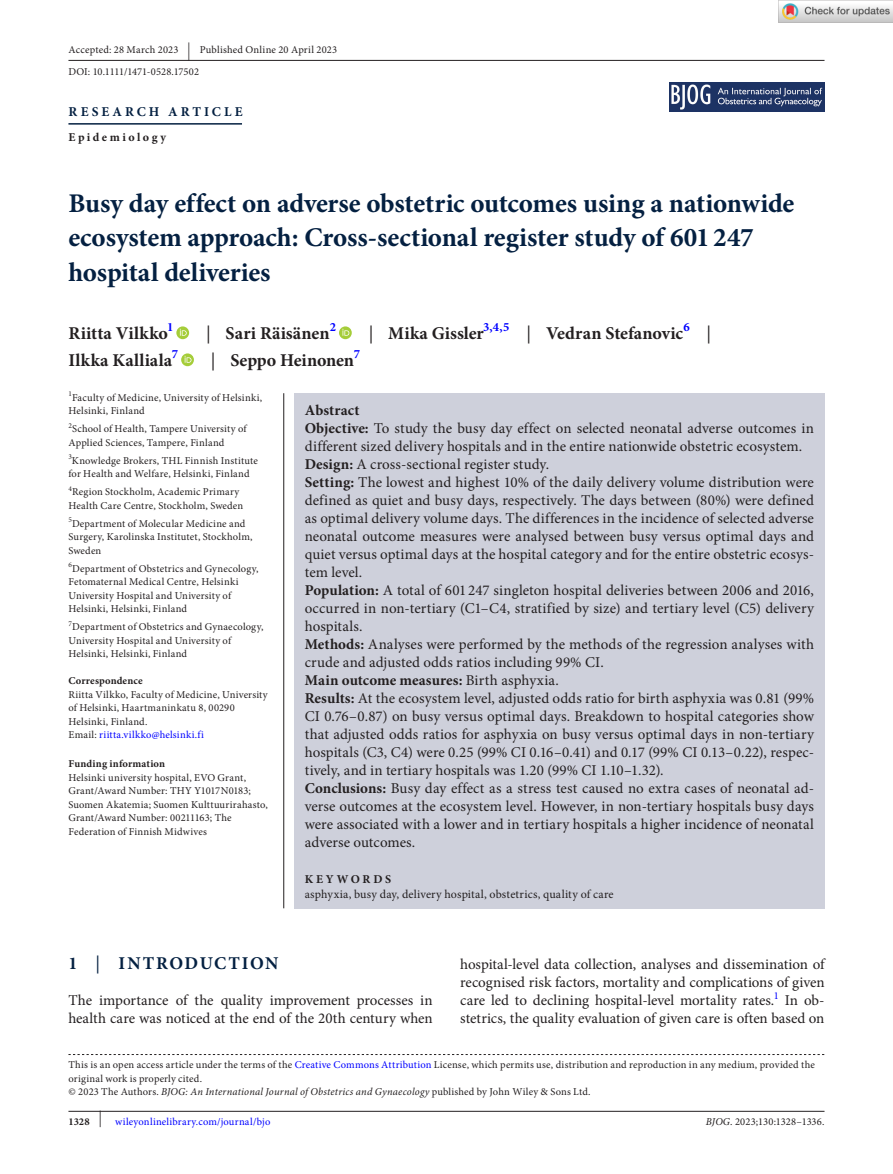
<style>
.page{position:relative;width:893px;height:1174px;background:#fff}
.page>*{position:absolute;margin:0;border:0;box-sizing:border-box;transform-origin:0 0}
.t1{font:700 27px/34.5px "Minion Pro";letter-spacing:-.005em;color:#042041}
.t2{font:700 18px "Minion Pro";letter-spacing:.005em;color:#231f20}
.t3{font:700 18px "Minion Pro";letter-spacing:.08em;color:#042041}
.t4{font:18px "Minion Pro";color:#231f20}
.t5{font:15px/18px "Minion Pro";letter-spacing:.005em;color:#231f20}
.t6{font:700 13.5px "Minion Pro";letter-spacing:.23em;color:#042041}
.t7{font:700 12.6px "Minion Pro";color:#00f}
.t8{font:12px "Minion Pro";letter-spacing:.01em;color:#231f20}
.t9{font:700 12px "Minion Pro";letter-spacing:.205em;color:#231f20}
.t10{font:700 12px "Minion Pro";letter-spacing:.225em;color:#231f20}
.t11{font:10.5px/13.5px "Minion Pro";letter-spacing:.015em;color:#231f20}
.t12{font:10.5px "Minion Pro";letter-spacing:.02em;color:#00f}
.t13{font:700 10.5px "Minion Pro";letter-spacing:.01em;color:#231f20}
.t14{font:7.35px "Minion Pro";color:#231f20}
.s1{font-size:18px}
.s2{font-weight:400}
.s3{color:#00f}
.s4{font-weight:700}
.s5{font-style:italic}
.s6{font-weight:700;color:#231f20}
</style>
<div class="page">
<hr style="left:68px;top:1111px;width:756px;height:1px;background:#231f20">
<img style="left:670px;top:82px;width:154px;height:30px">
<hr style="left:68px;top:123px;width:174px;height:2px;background:#042041">
<svg style="left:176px;top:326px;width:13px;height:13px"></svg>
<svg style="left:180px;top:329px;width:7px;height:7px"></svg>
<svg style="left:339px;top:326px;width:13px;height:13px"></svg>
<svg style="left:342px;top:329px;width:7px;height:7px"></svg>
<svg style="left:181px;top:353px;width:13px;height:13px"></svg>
<svg style="left:185px;top:356px;width:6px;height:7px"></svg>
<hr style="left:68px;top:60px;width:756px;height:1px;background:#231f20">
<svg style="left:68px;top:1054px;width:756px;height:1px"></svg>
<div style="left:294px;top:393px;width:530px;height:515px;background:#ced0db"></div>
<hr style="left:283px;top:393px;width:1px;height:515px;background:#231f20">
<img style="left:779px;top:0;width:114px;height:23px">
<p class="t11" style="left:68px;top:39px;width:270px;line-height:21.9px">Accepted: 28 March 2023 <span class="s1">|</span> Published Online 20 April 2023<br>DOI: 10.1111/1471-0528.17502</p>
<p class="t6" style="left:69px;top:102px;width:175px">RESEARCH ARTICLE</p>
<p class="t9" style="left:68px;top:129px;width:99px">Epidemiology</p>
<h1 class="t1" style="left:68px;top:185px;width:727px">Busy day effect on adverse obstetric outcomes using a nationwide ecosystem approach: Cross-sectional register study of 601 247 hospital deliveries</h1>
<p class="t2" style="left:68px;top:321px;width:101px">Riitta Vilkko</p>
<p class="t7" style="left:167px;top:318px;width:8px">1</p>
<p class="t2" style="left:206px;top:321px;width:125px"><span class="s2">|</span> Sari Räisänen</p>
<p class="t7" style="left:330px;top:318px;width:8px">2</p>
<p class="t2" style="left:369px;top:321px;width:116px"><span class="s2">|</span> Mika Gissler</p>
<p class="t7" style="left:483px;top:318px;width:28px">3,4,5</p>
<p class="t2" style="left:526px;top:321px;width:158px"><span class="s2">|</span> Vedran Stefanovic</p>
<p class="t7" style="left:683px;top:318px;width:8px">6</p>
<p class="t4" style="left:707px;top:321px;width:6px">|</p>
<p class="t2" style="left:68px;top:348px;width:105px">Ilkka Kalliala</p>
<p class="t7" style="left:172px;top:345px;width:8px">7</p>
<p class="t2" style="left:211px;top:348px;width:145px"><span class="s2">|</span> Seppo Heinonen</p>
<p class="t7" style="left:354px;top:345px;width:8px">7</p>
<p class="t14" style="left:68px;top:389px;width:5px">1</p>
<p class="t11" style="left:68px;top:391px;width:195px;text-indent:4px">Faculty of Medicine, University of Helsinki,<br>Helsinki, Finland</p>
<p class="t14" style="left:68px;top:420px;width:5px">2</p>
<p class="t11" style="left:68px;top:422px;width:180px;text-indent:4px">School of Health, Tampere University of<br>Applied Sciences, Tampere, Finland</p>
<p class="t14" style="left:68px;top:452px;width:5px">3</p>
<p class="t11" style="left:68px;top:454px;width:191px;text-indent:4px">Knowledge Brokers, THL Finnish Institute for Health and Welfare, Helsinki, Finland</p>
<p class="t14" style="left:68px;top:483px;width:5px">4</p>
<p class="t11" style="left:68px;top:485px;width:176px;text-align:center">Region Stockholm, Academic Primary<br>Health Care Centre, Stockholm, Sweden</p>
<p class="t14" style="left:68px;top:515px;width:5px">5</p>
<p class="t11" style="left:68px;top:517px;width:186px;text-indent:4px">Department of Molecular Medicine and<br>Surgery, Karolinska Institutet, Stockholm,<br>Sweden</p>
<p class="t14" style="left:68px;top:560px;width:5px">6</p>
<p class="t11" style="left:68px;top:562px;width:192px;text-indent:4px">Department of Obstetrics and Gynecology, Fetomaternal Medical Centre, Helsinki University Hospital and University of Helsinki, Helsinki, Finland</p>
<p class="t14" style="left:68px;top:618px;width:5px">7</p>
<p class="t11" style="left:68px;top:620px;width:197px;text-indent:4px">Department of Obstetrics and Gynaecology,<br>University Hospital and University of<br>Helsinki, Helsinki, Finland</p>
<p class="t13" style="left:68px;top:673px;width:76px">Correspondence</p>
<p class="t11" style="left:68px;top:688px;width:201px">Riitta Vilkko, Faculty of Medicine, University of Helsinki, Haartmaninkatu 8, 00290<br>Helsinki, Finland.<br>Email: <span class="s3">riitta.vilkko@helsinki.fi</span></p>
<p class="t13" style="left:68px;top:756px;width:98px">Funding information</p>
<p class="t11" style="left:68px;top:770px;width:201px">Helsinki university hospital, EVO Grant, Grant/Award Number: THY Y1017N0183; Suomen Akatemia; Suomen Kulttuurirahasto, Grant/Award Number: 00211163; The Federation of Finnish Midwives</p>
<p class="t5" style="left:305px;top:401px;width:511px"><span class="s4">Abstract<br>Objective:</span> To study the busy day effect on selected neonatal adverse outcomes in different sized delivery hospitals and in the entire nationwide obstetric ecosystem.<br><span class="s4">Design:</span> A cross-sectional register study.<br><span class="s4">Setting:</span> The lowest and highest 10% of the daily delivery volume distribution were defined as quiet and busy days, respectively. The days between (80%) were defined as optimal delivery volume days. The differences in the incidence of selected adverse neonatal outcome measures were analysed between busy versus optimal days and quiet versus optimal days at the hospital category and for the entire obstetric ecosys&shy;tem level.<br><span class="s4">Population:</span> A total of 601 247 singleton hospital deliveries between 2006 and 2016, occurred in non-tertiary (C1–C4, stratified by size) and tertiary level (C5) delivery hospitals.<br><span class="s4">Methods:</span> Analyses were performed by the methods of the regression analyses with crude and adjusted odds ratios including 99% CI.<br><span class="s4">Main outcome measures:</span> Birth asphyxia.<br><span class="s4">Results:</span> At the ecosystem level, adjusted odds ratio for birth asphyxia was 0.81 (99% CI 0.76–0.87) on busy versus optimal days. Breakdown to hospital categories show that adjusted odds ratios for asphyxia on busy versus optimal days in non-tertiary hospitals (C3, C4) were 0.25 (99% CI 0.16–0.41) and 0.17 (99% CI 0.13–0.22), respec&shy;tively, and in tertiary hospitals was 1.20 (99% CI 1.10–1.32).<br><span class="s4">Conclusions:</span> Busy day effect as a stress test caused no extra cases of neonatal ad&shy;verse outcomes at the ecosystem level. However, in non-tertiary hospitals busy days were associated with a lower and in tertiary hospitals a higher incidence of neonatal adverse outcomes.</p>
<p class="t10" style="left:305px;top:870px;width:88px">KEYWORDS</p>
<p class="t8" style="left:305px;top:886px;width:310px">asphyxia, busy day, delivery hospital, obstetrics, quality of care</p>
<p class="t3" style="left:68px;top:951px;width:212px">1 <span class="s2">|</span> INTRODUCTION</p>
<p class="t5" style="left:68px;top:991px;width:366px">The importance of the quality improvement processes in health care was noticed at the end of the 20th century when</p>
<p class="t5" style="left:460px;top:955px;width:366px;text-align:justify">hospital-level data collection, analyses and dissemination of recognised risk factors, mortality and complications of given care led to declining hospital-level mortality rates.</p>
<p class="t12" style="left:774px;top:988px;width:7px">1</p>
<p class="t5" style="left:460px;top:991px;width:366px;text-align:right">In ob-<br>stetrics, the quality evaluation of given care is often based on</p>
<p class="t11" style="left:68px;top:1058px;width:748px">This is an open access article under the terms of the <span class="s3">Creative Commons Attribution</span> License, which permits use, distribution and reproduction in any medium, provided the original work is properly cited.<br>© 2023 The Authors. <span class="s5">BJOG: An International Journal of Obstetrics and Gynaecology</span> published by John Wiley &amp; Sons Ltd.</p>
<p class="t12" style="left:68px;top:1114px;width:203px"><span class="s6">1328</span> <sup>|</sup> wileyonlinelibrary.com/journal/bjo</p>
<p class="t11" style="left:706px;top:1115px;width:120px"><span class="s5">BJOG</span>. 2023;130:1328–1336.</p>
</div>
